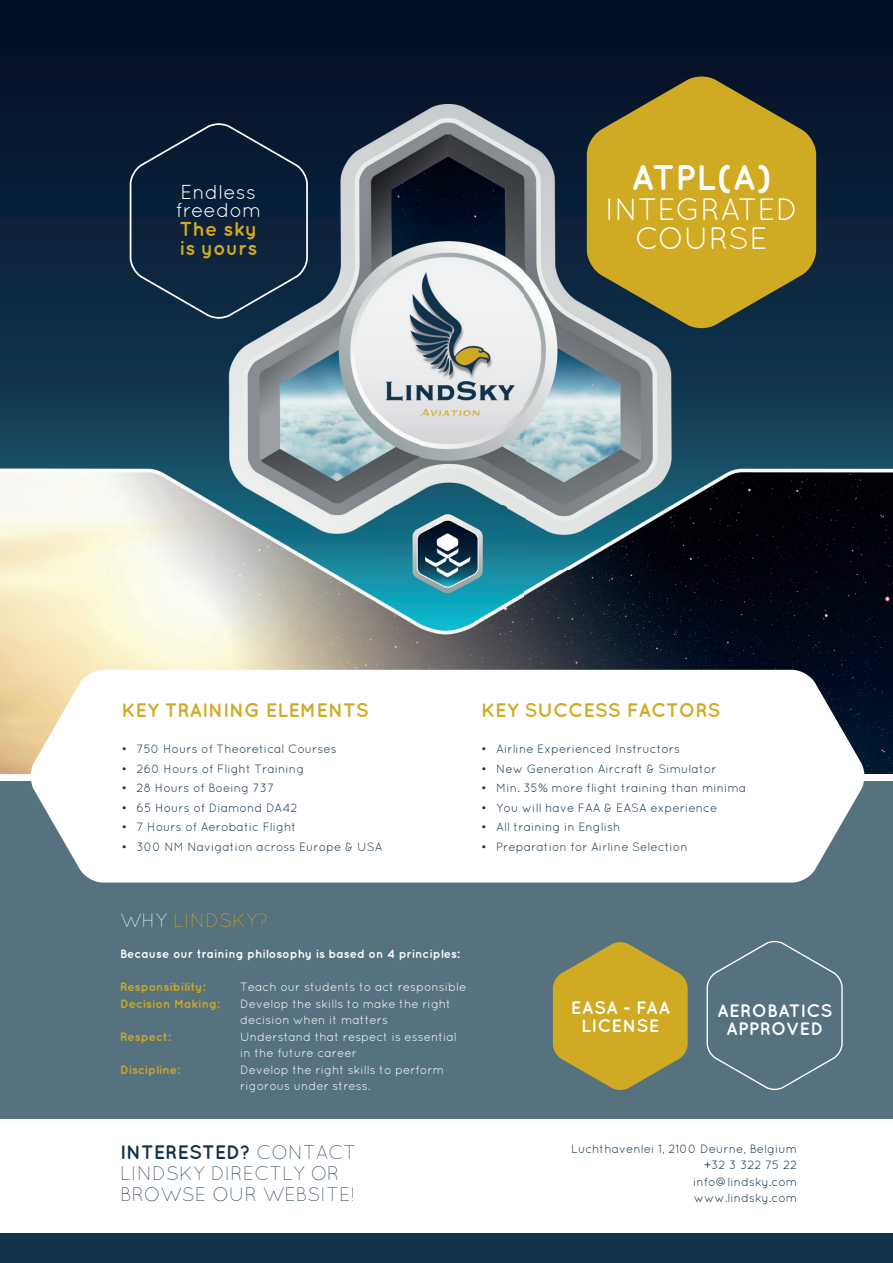
<style>
.page{position:relative;width:893px;height:1263px;background:#fff}
.page>*{position:absolute;margin:0;border:0;box-sizing:border-box;transform-origin:0 0}
.t1{font:700 35.7px "Quicksand";color:#fff}
.t2{font:30.9px/29.8px "Quicksand";letter-spacing:-.005em;color:#fff;text-align:center}
.t3{font:20.25px/18.6px "Quicksand";color:#fff}
.t4{font:700 20.25px/18.6px "Quicksand";letter-spacing:.01em;color:#d0aa23}
.t5{font:300 19.5px/21px "Quicksand";color:#11344c}
.t6{font:700 19.5px "Quicksand";color:#d0aa23}
.t7{font:300 19.5px "Quicksand";color:#d0aa23}
.t8{font:700 18px/17.7px "Quicksand";letter-spacing:.015em;color:#fff;text-align:center}
.t9{font:12px/16.5px "Quicksand";color:#11344c;text-align:right}
.t10{font:12px/16.5px "Quicksand";color:#fff}
.t11{font:700 12px "Quicksand";color:#fff}
.t12{font:700 12px "Quicksand";color:#d0aa23}
.s1{color:#fff}
.s2{font-weight:700}
</style>
<div class="page">
<div style="left:0;top:778px;width:893px;height:340px;background:#57727f"></div>
<img style="left:0;top:0;width:525px;height:415px">
<img style="left:525px;top:0;width:368px;height:774px">
<img style="left:0;top:415px;width:420px;height:359px">
<img style="left:420px;top:415px;width:106px;height:103px">
<img style="left:473px;top:518px;width:53px;height:152px">
<img style="left:420px;top:603px;width:53px;height:67px">
<div style="left:0;top:775px;width:893px;height:6px;background:#fff"></div>
<svg style="left:31px;top:670px;width:833px;height:212px"></svg>
<svg style="left:587px;top:77px;width:229px;height:251px;background:#a48b28"></svg>
<img style="left:385px;top:505px;width:122px;height:98px">
<svg style="left:553px;top:942px;width:135px;height:148px"></svg>
<svg style="left:706px;top:940px;width:137px;height:151px"></svg>
<svg style="left:129px;top:122px;width:180px;height:197px;background:#10263e"></svg>
<div style="left:0;top:1233px;width:893px;height:30px;background:#11344c"></div>
<h3 class="t3" style="left:175px;top:182px;width:87px">Endless freedom</h3>
<h3 class="t4" style="left:179px;top:219px;width:79px">The sky is yours</h3>
<h1 class="t1" style="left:631px;top:156px;width:142px">ATPL(A)</h1>
<h2 class="t2" style="left:605px;top:193px;width:194px">INTEGRATED<br>COURSE</h2>
<h3 class="t6" style="left:122px;top:698px;width:249px">KEY TRAINING ELEMENTS</h3>
<p class="t9" style="left:122px;top:740px;width:217px">• 750 Hours of Theoretical Courses</p>
<p class="t9" style="left:122px;top:760px;width:184px">• 260 Hours of Flight Training</p>
<p class="t9" style="left:122px;top:779px;width:154px">• 28 Hours of Boeing 737</p>
<p class="t9" style="left:122px;top:799px;width:177px">• 65 Hours of Diamond DA42</p>
<p class="t9" style="left:122px;top:818px;width:176px">• 7 Hours of Aerobatic Flight</p>
<p class="t9" style="left:122px;top:838px;width:262px">• 300 NM Navigation across Europe &amp; USA</p>
<h3 class="t6" style="left:481px;top:698px;width:241px">KEY SUCCESS FACTORS</h3>
<p class="t9" style="left:481px;top:740px;width:200px">• Airline Experienced Instructors</p>
<p class="t9" style="left:481px;top:760px;width:237px">• New Generation Aircraft &amp; Simulator</p>
<p class="t9" style="left:481px;top:779px;width:267px">• Min. 35% more flight training than minima</p>
<p class="t9" style="left:481px;top:799px;width:238px">• You will have FAA &amp; EASA experience</p>
<p class="t9" style="left:481px;top:818px;width:141px">• All training in English</p>
<p class="t9" style="left:481px;top:838px;width:208px">• Preparation for Airline Selection</p>
<h3 class="t7" style="left:120px;top:909px;width:150px"><span class="s1">WHY</span> LINDSKY?</h3>
<p class="t11" style="left:120px;top:947px;width:341px">Because our training philosophy is based on 4 principles:</p>
<p class="t12" style="left:120px;top:980px;width:87px">Responsibility:</p>
<p class="t10" style="left:240px;top:979px;width:228px">Teach our students to act responsible</p>
<p class="t12" style="left:120px;top:996px;width:101px">Decision Making:</p>
<p class="t10" style="left:240px;top:995px;width:212px">Develop the skills to make the right decision when it matters</p>
<p class="t12" style="left:120px;top:1029px;width:52px">Respect:</p>
<p class="t10" style="left:240px;top:1028px;width:218px">Understand that respect is essential in the future career</p>
<p class="t12" style="left:120px;top:1062px;width:61px">Discipline:</p>
<p class="t10" style="left:240px;top:1061px;width:206px">Develop the right skills to perform rigorous under stress.</p>
<h3 class="t5" style="left:120px;top:1141px;width:237px"><span class="s2">INTERESTED?</span> CONTACT<br>LINDSKY DIRECTLY OR<br>BROWSE OUR WEBSITE!</h3>
<h3 class="t8" style="left:571px;top:998px;width:101px">EASA - FAA<br>LICENSE</h3>
<h3 class="t8" style="left:717px;top:1001px;width:117px">AEROBATICS<br>APPROVED</h3>
<p class="t9" style="left:571px;top:1140px;width:228px">Luchthavenlei 1, 2100 Deurne, Belgium +32 3 322 75 22<br>info@lindsky.com<br>www.lindsky.com</p>
</div>
